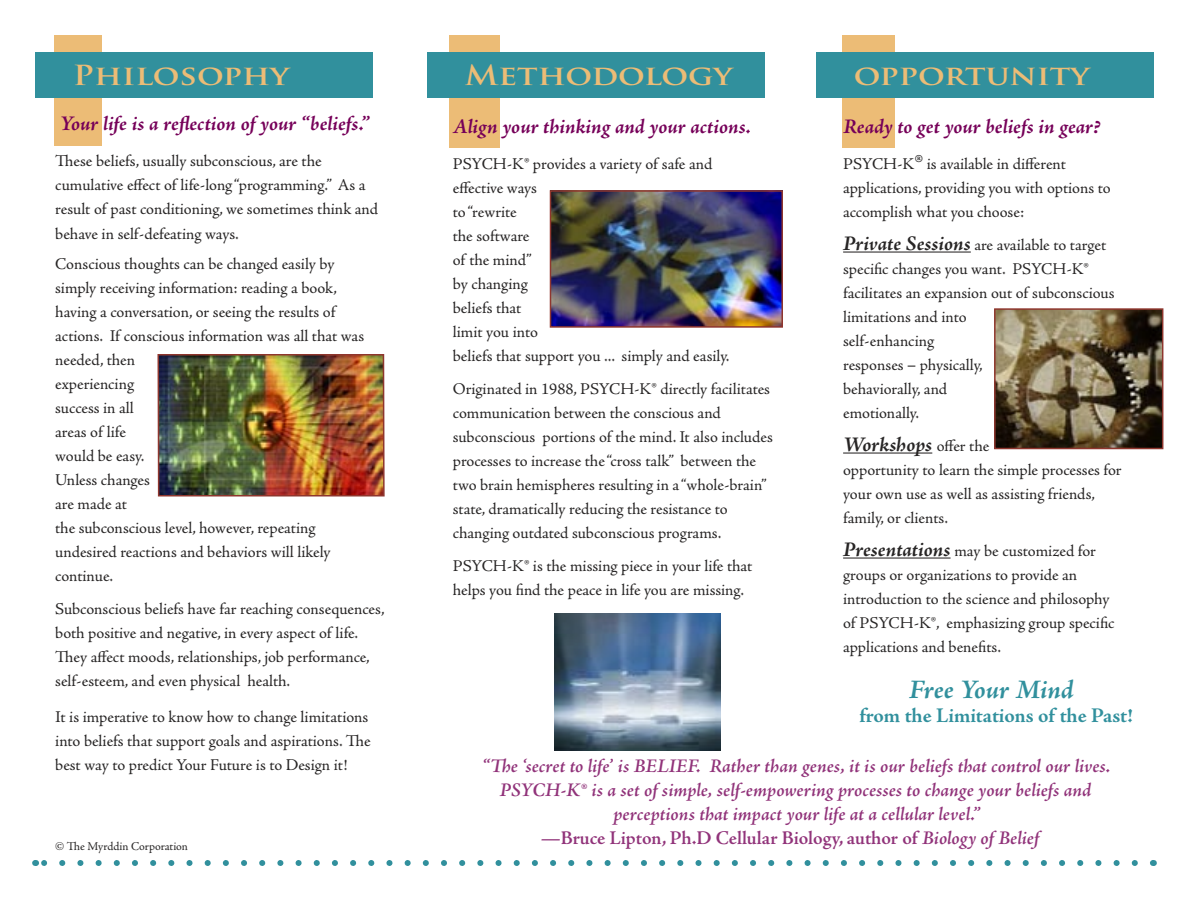
<style>
.page{position:relative;width:1188px;height:918px;background:#fff}
.page>*{position:absolute;margin:0;border:0;box-sizing:border-box;transform-origin:0 0}
.Head{font:700 27px "Trajan Pro";color:#ecbc76;scale:1.2 1}
.Body_text{font:italic 700 27px "Adobe Jenson Pro";letter-spacing:-.005em;color:#31909d}
.Body_text-2{font:italic 700 21px "Adobe Jenson Pro";letter-spacing:-.005em;color:#760059}
.Body_text-3{font:700 21px "Adobe Jenson Pro";letter-spacing:-.005em;color:#31909d}
.Body_text-4{font:italic 700 21px "Adobe Jenson Pro";color:#272525}
.t1{font:italic 600 19.5px/24px "Adobe Jenson Pro";color:#91337a;text-align:center}
.t2{font:600 19.5px "Adobe Jenson Pro";letter-spacing:-.005em;color:#91337a}
.Body_text-5{font:16.5px/24px "Adobe Jenson Pro";letter-spacing:-.005em;color:#272525}
.Body_text-6{font:12px "Adobe Jenson Pro";letter-spacing:-.005em;color:#272525}
.s1{font-size:27px}
.s2{font-weight:700;font-style:italic;font-size:21px}
.s3{font-weight:400;font-style:normal;font-size:16.5px}
.s4{font-style:italic}
</style>
<div class="page">
<div style="left:54px;top:35px;width:47px;height:111px;background:#ecbc76"></div>
<div style="left:35px;top:52px;width:338px;height:46px;background:#31909d"></div>
<div style="left:449px;top:35px;width:50px;height:113px;background:#ecbc76"></div>
<div style="left:427px;top:52px;width:338px;height:46px;background:#31909d"></div>
<div style="left:842px;top:35px;width:52px;height:113px;background:#ecbc76"></div>
<div style="left:816px;top:52px;width:338px;height:46px;background:#31909d"></div>
<img style="left:555px;top:614px;width:165px;height:136px">
<img style="left:161px;top:357px;width:221px;height:136px">
<div style="left:158px;top:354px;width:227px;height:142px;border:2px solid #8f362e"></div>
<img style="left:553px;top:193px;width:227px;height:132px">
<div style="left:550px;top:190px;width:233px;height:138px;border:2px solid #8f362e"></div>
<img style="left:997px;top:311px;width:163px;height:135px">
<div style="left:994px;top:308px;width:169px;height:141px;border:2px solid #8f362e"></div>
<hr style="left:843px;top:252px;width:128px;height:1px;background:#272525">
<hr style="left:843px;top:453px;width:89px;height:1px;background:#272525">
<hr style="left:843px;top:558px;width:108px;height:1px;background:#272525">
<svg style="left:44px;top:860px;width:1091px;height:6px"></svg>
<p class="Head" style="left:73px;top:58px;width:182px">Philosophy</p>
<p class="Body_text-2" style="left:60px;top:112px;width:312px">Your life is a reflection of your “beliefs.”</p>
<p class="Body_text-5" style="left:55px;top:150px;width:324px">These beliefs, usually subconscious, are the cumulative effect of life-long “programming.” As a result of past conditioning, we sometimes think and behave in self-defeating ways.</p>
<p class="Body_text-5" style="left:55px;top:252px;width:311px">Conscious thoughts can be changed easily by simply receiving information: reading a book, having a conversation, or seeing the results of actions. If conscious information was all that was needed, then<br>experiencing<br>success in all<br>areas of life<br>would be easy.<br>Unless changes<br>are made at<br>the subconscious level, however, repeating</p>
<p class="Body_text-5" style="left:55px;top:540px;width:277px">undesired reactions and behaviors will likely continue.</p>
<p class="Body_text-5" style="left:55px;top:597px;width:331px">Subconscious beliefs have far reaching consequences, both positive and negative, in every aspect of life.<br>They affect moods, relationships, job performance, self-esteem, and even physical health.</p>
<p class="Body_text-5" style="left:55px;top:705px;width:317px">It is imperative to know how to change limitations into beliefs that support goals and aspirations. The best way to predict Your Future is to Design it!</p>
<p class="Body_text-6" style="left:55px;top:840px;width:134px">© The Myrddin Corporation</p>
<p class="Head" style="left:465px;top:58px;width:225px">Methodology</p>
<p class="Head" style="left:854px;top:58px;width:198px">opportunity</p>
<p class="Body_text-2" style="left:453px;top:114px;width:300px">Align your thinking and your actions.</p>
<p class="Body_text-5" style="left:453px;top:152px;width:261px">PSYCH-K® provides a variety of safe and</p>
<p class="Body_text-5" style="left:453px;top:176px;width:86px">effective ways to “rewrite the software of the mind” by changing beliefs that</p>
<p class="Body_text-5" style="left:453px;top:320px;width:278px">limit you into<br>beliefs that support you ... simply and easily.</p>
<p class="Body_text-5" style="left:453px;top:377px;width:319px">Originated in 1988, PSYCH-K® directly facilitates communication between the conscious and</p>
<p class="Body_text-5" style="left:453px;top:425px;width:322px">subconscious portions of the mind. It also includes processes to increase the “cross talk” between the two brain hemispheres resulting in a “whole-brain” state, dramatically reducing the resistance to</p>
<p class="Body_text-5" style="left:453px;top:521px;width:270px">changing outdated subconscious programs.</p>
<p class="Body_text-5" style="left:453px;top:554px;width:301px">PSYCH-K® is the missing piece in your life that helps you find the peace in life you are missing.</p>
<p class="Body_text-2" style="left:843px;top:114px;width:259px">Ready to get your beliefs in gear?</p>
<p class="Body_text-5" style="left:843px;top:152px;width:224px">PSYCH-K<span class="s1">®</span> is available in different</p>
<p class="Body_text-5" style="left:843px;top:176px;width:269px">applications, providing you with options to accomplish what you choose:</p>
<p class="Body_text-5" style="left:843px;top:233px;width:265px"><span class="s2">Private Sessions</span> are available to target specific changes you want. PSYCH-K®</p>
<p class="Body_text-5" style="left:843px;top:281px;width:273px">facilitates an expansion out of subconscious limitations and into<br>self-enhancing</p>
<p class="Body_text-5" style="left:843px;top:353px;width:141px">responses − physically, behaviorally, and</p>
<p class="Body_text-5" style="left:843px;top:401px;width:77px">emotionally.</p>
<p class="Body_text-4" style="left:843px;top:432px;width:148px">Workshops <span class="s3">offer the</span></p>
<p class="Body_text-5" style="left:843px;top:458px;width:280px">opportunity to learn the simple processes for your own use as well as assisting friends,</p>
<p class="Body_text-5" style="left:843px;top:506px;width:106px">family, or clients.</p>
<p class="Body_text-5" style="left:843px;top:539px;width:254px"><span class="s2">Presentations</span> may be customized for groups or organizations to provide an</p>
<p class="Body_text-5" style="left:843px;top:587px;width:268px">introduction to the science and philosophy</p>
<p class="Body_text-5" style="left:843px;top:611px;width:273px">of PSYCH-K®, emphasizing group specific</p>
<p class="Body_text-5" style="left:843px;top:635px;width:159px">applications and benefits.</p>
<p class="Body_text" style="left:909px;top:674px;width:166px">Free Your Mind</p>
<p class="Body_text-3" style="left:860px;top:704px;width:275px">from the Limitations of the Past!</p>
<p class="t1" style="left:482px;top:756px;width:630px">“The ‘secret to life’ is BELIEF. Rather than genes, it is our beliefs that control our lives.</p>
<p class="t1" style="left:500px;top:780px;width:593px">PSYCH-K® is a set of simple, self-empowering processes to change your beliefs and perceptions that impact your life at a cellular level.”</p>
<p class="t2" style="left:541px;top:827px;width:500px">—Bruce Lipton, Ph.D Cellular Biology, author of <span class="s4">Biology of Belief</span></p>
</div>
